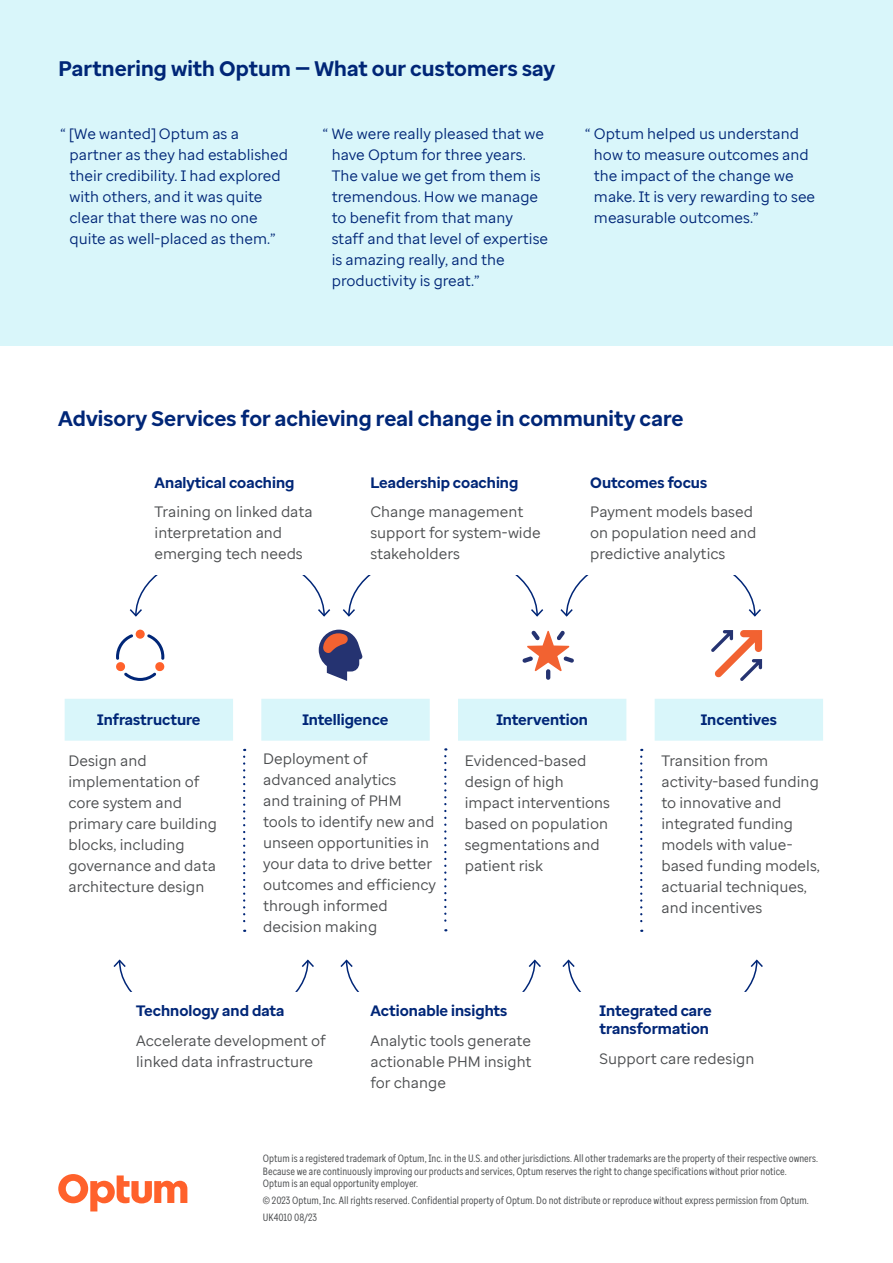
<style>
.page{position:relative;width:893px;height:1263px;background:#fff}
.page>*{position:absolute;margin:0;border:0;box-sizing:border-box;transform-origin:0 0}
.Heading_2{font:700 21px "Optum Sans";letter-spacing:.005em;color:#002677}
.Body_text{font:15px/21px "Optum Sans";color:#4b4d4f}
.Body_text-2{font:15px/21px "Optum Sans";color:#002677}
.Heading_3{font:700 15px/18px "Optum Sans";color:#002677}
.Disclaimer{font:10.5px/12.6px "Optum Sans Cond";color:#4b4d4f}
</style>
<div class="page">
<svg style="left:58px;top:1174px;width:129px;height:37px"></svg>
<div style="left:0;top:0;width:893px;height:345px;background:#d9f6fa"></div>
<div style="left:655px;top:699px;width:168px;height:42px;background:#d9f6fa;border:2px solid #d9f6fa"></div>
<div style="left:65px;top:699px;width:168px;height:42px;background:#d9f6fa;border:2px solid #d9f6fa"></div>
<div style="left:261px;top:699px;width:169px;height:42px;background:#d9f6fa;border:2px solid #d9f6fa"></div>
<div style="left:458px;top:699px;width:168px;height:42px;background:#d9f6fa;border:2px solid #d9f6fa"></div>
<svg style="left:243px;top:757px;width:2px;height:175px"></svg>
<svg style="left:444px;top:756px;width:2px;height:175px"></svg>
<svg style="left:640px;top:757px;width:2px;height:175px"></svg>
<div style="left:136px;top:630px;width:9px;height:9px;background:#ff612b;border-radius:50%"></div>
<svg style="left:116px;top:634px;width:48px;height:47px"></svg>
<svg style="left:319px;top:630px;width:43px;height:51px"></svg>
<svg style="left:711px;top:630px;width:51px;height:51px"></svg>
<svg style="left:129px;top:575px;width:202px;height:42px"></svg>
<svg style="left:342px;top:575px;width:202px;height:42px"></svg>
<svg style="left:560px;top:575px;width:201px;height:42px"></svg>
<svg style="left:340px;top:959px;width:201px;height:33px"></svg>
<svg style="left:113px;top:959px;width:201px;height:33px"></svg>
<svg style="left:562px;top:959px;width:201px;height:33px"></svg>
<svg style="left:522px;top:631px;width:52px;height:49px"></svg>
<h2 class="Heading_2" style="left:58px;top:54px;width:498px">Partnering with Optum — What our customers say</h2>
<p class="Body_text-2" style="left:69px;top:123px;width:220px;text-indent:-9px">“ [We wanted] Optum as a partner as they had established their credibility. I had explored with others, and it was quite clear that there was no one quite as well-placed as them.”</p>
<p class="Body_text-2" style="left:332px;top:123px;width:218px;text-indent:-9px">“ We were really pleased that we have Optum for three years.<br>The value we get from them is tremendous. How we manage to benefit from that many staff and that level of expertise is amazing really, and the productivity is great.”</p>
<p class="Body_text-2" style="left:594px;top:123px;width:223px;text-indent:-9px">“ Optum helped us understand how to measure outcomes and the impact of the change we make. It is very rewarding to see measurable outcomes.”</p>
<h2 class="Heading_2" style="left:58px;top:405px;width:627px">Advisory Services for achieving real change in community care</h2>
<h3 class="Heading_3" style="left:155px;top:473px;width:141px">Analytical coaching</h3>
<p class="Body_text" style="left:155px;top:501px;width:160px">Training on linked data interpretation and emerging tech needs</p>
<h3 class="Heading_3" style="left:370px;top:473px;width:149px">Leadership coaching</h3>
<p class="Body_text" style="left:370px;top:501px;width:172px">Change management support for system-wide stakeholders</p>
<h3 class="Heading_3" style="left:590px;top:473px;width:119px">Outcomes focus</h3>
<p class="Body_text" style="left:590px;top:501px;width:168px">Payment models based on population need and predictive analytics</p>
<h3 class="Heading_3" style="left:97px;top:711px;width:105px">Infrastructure</h3>
<h3 class="Heading_3" style="left:302px;top:711px;width:88px">Intelligence</h3>
<h3 class="Heading_3" style="left:496px;top:711px;width:93px">Intervention</h3>
<h3 class="Heading_3" style="left:701px;top:711px;width:78px">Incentives</h3>
<p class="Body_text" style="left:68px;top:750px;width:150px">Design and implementation of core system and primary care building blocks, including governance and data architecture design</p>
<p class="Body_text" style="left:263px;top:748px;width:174px">Deployment of advanced analytics<br>and training of PHM tools to identify new and unseen opportunities in your data to drive better outcomes and efficiency through informed decision making</p>
<p class="Body_text" style="left:465px;top:750px;width:147px">Evidenced-based design of high impact interventions based on population segmentations and patient risk</p>
<p class="Body_text" style="left:661px;top:750px;width:160px">Transition from activity-based funding to innovative and integrated funding models with value&shy;based funding models, actuarial techniques, and incentives</p>
<h3 class="Heading_3" style="left:136px;top:1002px;width:150px">Technology and data</h3>
<p class="Body_text" style="left:136px;top:1030px;width:191px">Accelerate development of linked data infrastructure</p>
<h3 class="Heading_3" style="left:370px;top:1002px;width:139px">Actionable insights</h3>
<p class="Body_text" style="left:370px;top:1030px;width:163px;text-align:justify">Analytic tools generate actionable PHM insight for change</p>
<h3 class="Heading_3" style="left:600px;top:1002px;width:114px">Integrated care transformation</h3>
<p class="Body_text" style="left:600px;top:1048px;width:156px">Support care redesign</p>
<p class="Disclaimer" style="left:263px;top:1152px;width:557px">Optum is a registered trademark of Optum, Inc. in the U.S. and other jurisdictions. All other trademarks are the property of their respective owners.<br>Because we are continuously improving our products and services, Optum reserves the right to change specifications without prior notice.<br>Optum is an equal opportunity employer.</p>
<p class="Disclaimer" style="left:263px;top:1194px;width:547px">© 2023 Optum, Inc. All rights reserved. Confidential property of Optum. Do not distribute or reproduce without express permission from Optum.</p>
<p class="Disclaimer" style="left:263px;top:1211px;width:56px">UK4010 08/23</p>
</div>
